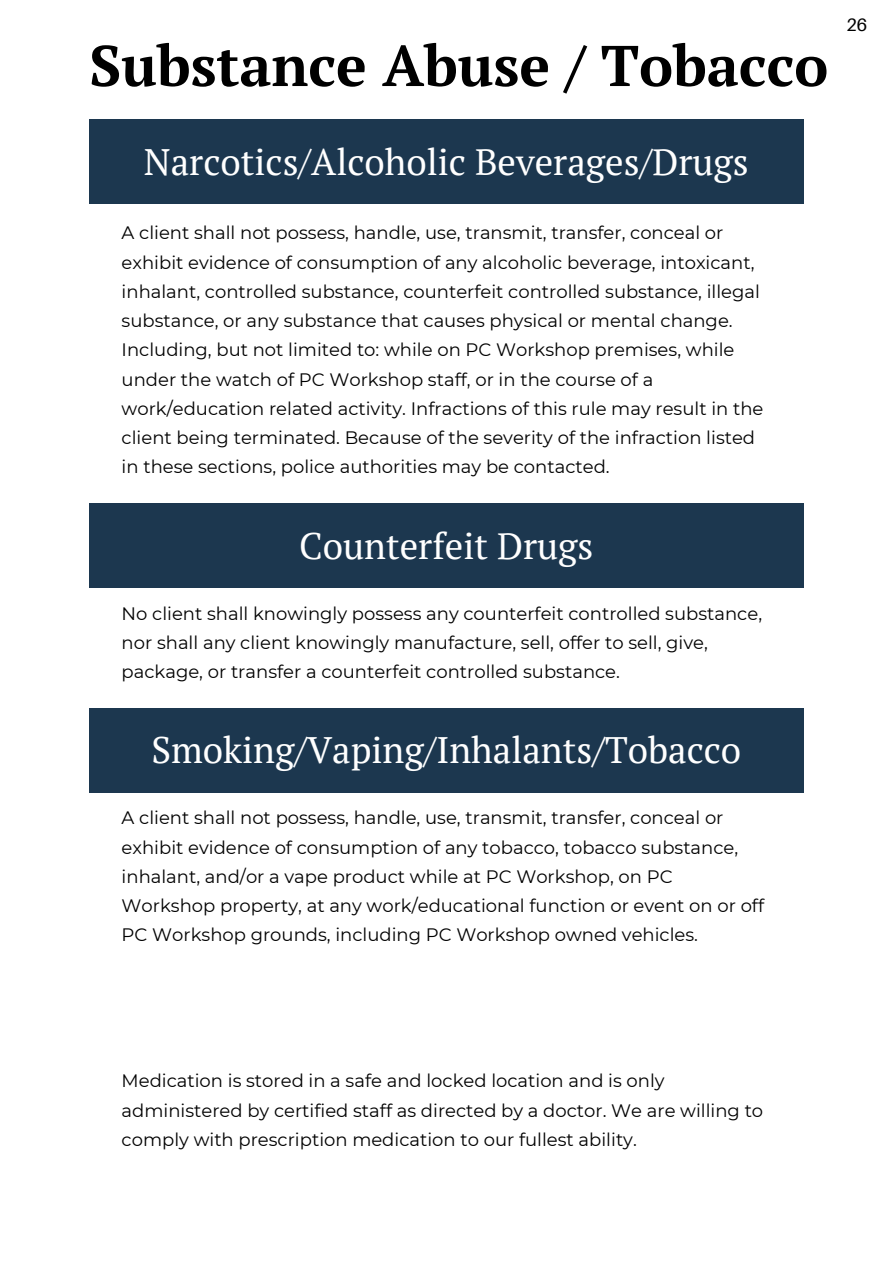
<style>
.page{position:relative;width:893px;height:1264px;background:#fff}
.page>*{position:absolute;margin:0;border:0;box-sizing:border-box;transform-origin:0 0}
.t1{font:700 57.3px "PT Serif";color:#000}
.t2{font:36.75px "PT Serif";color:#fff}
.t3{font:18px/29.2px "Montserrat";color:#000}
.t4{font:18px "Aileron";color:#000}
</style>
<div class="page">
<div style="left:89px;top:119px;width:714px;height:85px;background:#1c374f"></div>
<div style="left:89px;top:503px;width:714px;height:85px;background:#1c374f"></div>
<div style="left:89px;top:708px;width:714px;height:85px;background:#1c374f"></div>
<p class="t1" style="left:89px;top:26px;width:740px">Substance Abuse / Tobacco</p>
<p class="t4" style="left:846px;top:14px;width:22px">26</p>
<p class="t2" style="left:144px;top:136px;width:606px">Narcotics/Alcoholic Beverages/Drugs</p>
<p class="t3" style="left:122px;top:218px;width:643px">A client shall not possess, handle, use, transmit, transfer, conceal or exhibit evidence of consumption of any alcoholic beverage, intoxicant, inhalant, controlled substance, counterfeit controlled substance, illegal substance, or any substance that causes physical or mental change.<br>Including, but not limited to: while on PC Workshop premises, while under the watch of PC Workshop staff, or in the course of a work/education related activity. Infractions of this rule may result in the client being terminated. Because of the severity of the infraction listed in these sections, police authorities may be contacted.</p>
<p class="t2" style="left:299px;top:520px;width:296px">Counterfeit Drugs</p>
<p class="t3" style="left:122px;top:598px;width:642px">No client shall knowingly possess any counterfeit controlled substance, nor shall any client knowingly manufacture, sell, offer to sell, give, package, or transfer a counterfeit controlled substance.</p>
<p class="t2" style="left:151px;top:725px;width:591px">Smoking/Vaping/Inhalants/Tobacco</p>
<p class="t3" style="left:122px;top:803px;width:644px">A client shall not possess, handle, use, transmit, transfer, conceal or exhibit evidence of consumption of any tobacco, tobacco substance, inhalant, and/or a vape product while at PC Workshop, on PC Workshop property, at any work/educational function or event on or off PC Workshop grounds, including PC Workshop owned vehicles.</p>
<p class="t3" style="left:122px;top:1066px;width:643px">Medication is stored in a safe and locked location and is only administered by certified staff as directed by a doctor. We are willing to comply with prescription medication to our fullest ability.</p>
</div>
